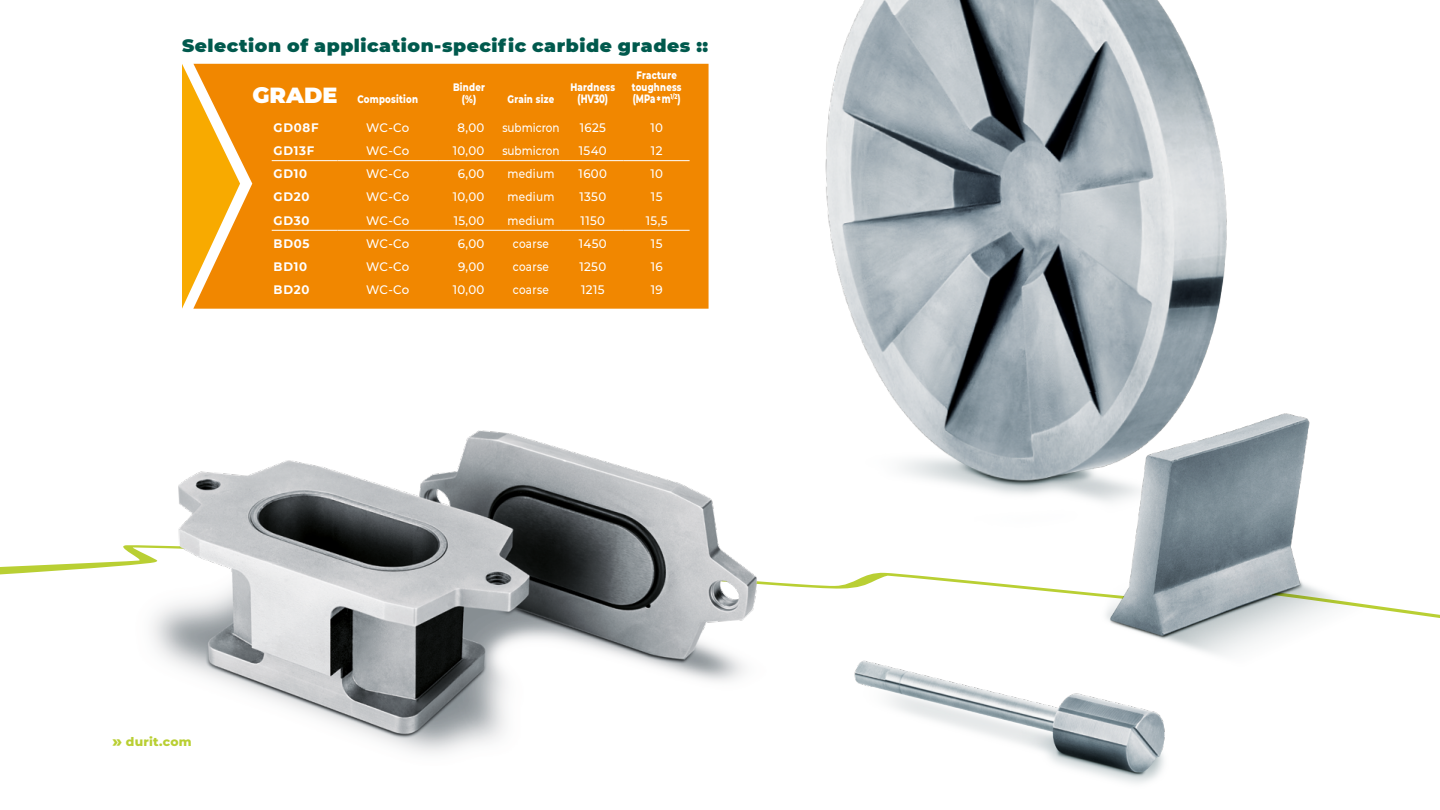
<style>
.page{position:relative;width:1440px;height:810px;background:#fff}
.page>*{position:absolute;margin:0;border:0;box-sizing:border-box;transform-origin:0 0}
.t1{font:900 17.77px "Montserrat";letter-spacing:.03em;color:#00594d;scale:1.05 1}
.t2{font:500 12.3px "Montserrat";letter-spacing:.03em;color:#fff;scale:.96 1}
.t3{font:500 12.3px "Montserrat";letter-spacing:.03em;color:#fff;scale:.85 1}
.t4{font:700 12.3px "Montserrat";letter-spacing:.06em;color:#fff;scale:.96 1}
.t5{font:500 12.3px "Montserrat";color:#fff;scale:.85 1}
.t6{font:800 12.3px "Montserrat";letter-spacing:.02em;color:#b9cf33}
.t7{font:800 12.3px "Montserrat";letter-spacing:-.01em;color:#fff;scale:.69 1}
.t8{font:800 12.3px "Montserrat";letter-spacing:-.01em;color:#fff;scale:.7 1}
.t9{font:800 11.02px/11.6px "Montserrat";letter-spacing:.03em;color:#fff;text-align:center;scale:.78 1}
.t10{font:800 11.02px/11.6px "Montserrat";letter-spacing:.03em;color:#fff;text-align:center;scale:.77 1}
.s1{font-weight:900;font-size:21.83px}
.s2{font-size:16.35px}
</style>
<div class="page">
<svg style="left:0;top:561px;width:1440px;height:57px"></svg>
<img style="left:795px;top:160px;width:286px;height:408px">
<img style="left:826px;top:0;width:401px;height:481px">
<img style="left:854px;top:660px;width:306px;height:124px">
<img style="left:855px;top:661px;width:310px;height:112px">
<img style="left:117px;top:430px;width:678px;height:323px">
<img style="left:1081px;top:392px;width:290px;height:301px">
<img style="left:1111px;top:414px;width:198px;height:221px">
<div style="left:240px;top:64px;width:469px;height:245px;background:#f18700"></div>
<hr style="left:272px;top:160px;width:65px;height:1px;background:#fff">
<hr style="left:337px;top:160px;width:101px;height:1px;background:#fff">
<hr style="left:438px;top:160px;width:62px;height:1px;background:#fff">
<hr style="left:500px;top:160px;width:62px;height:1px;background:#fff">
<hr style="left:562px;top:160px;width:62px;height:1px;background:#fff">
<hr style="left:624px;top:160px;width:66px;height:1px;background:#fff">
<hr style="left:272px;top:230px;width:65px;height:1px;background:#fff">
<hr style="left:337px;top:230px;width:101px;height:1px;background:#fff">
<hr style="left:438px;top:230px;width:62px;height:1px;background:#fff">
<hr style="left:500px;top:230px;width:62px;height:1px;background:#fff">
<hr style="left:562px;top:230px;width:62px;height:1px;background:#fff">
<hr style="left:624px;top:230px;width:66px;height:1px;background:#fff">
<svg style="left:182px;top:64px;width:58px;height:245px"></svg>
<h1 class="t1" style="left:182px;top:33px;width:503px">Selection of application-specific carbide grades ::</h1>
<p class="t9" style="left:252px;top:92px;width:214px"><span class="s1">GRADE</span> Composition</p>
<p class="t9" style="left:453px;top:81px;width:43px">Binder (%)</p>
<p class="t9" style="left:507px;top:92px;width:62px">Grain size</p>
<p class="t9" style="left:570px;top:81px;width:59px">Hardness</p>
<p class="t8" style="left:578px;top:89px;width:45px">(HV30)</p>
<p class="t10" style="left:632px;top:69px;width:66px">Fracture toughness</p>
<p class="t7" style="left:633px;top:89px;width:71px">(MPa * m<sup>1/2</sup>)</p>
<p class="t4" style="left:274px;top:119px;width:48px">GD08F</p>
<p class="t2" style="left:366px;top:119px;width:47px">WC-Co</p>
<p class="t2" style="left:457px;top:119px;width:30px">8,00</p>
<p class="t5" style="left:502px;top:119px;width:69px">submicron</p>
<p class="t2" style="left:580px;top:119px;width:29px">1625</p>
<p class="t2" style="left:650px;top:119px;width:15px">10</p>
<p class="t4" style="left:274px;top:142px;width:44px">GD13F</p>
<p class="t2" style="left:366px;top:142px;width:47px">WC-Co</p>
<p class="t2" style="left:453px;top:142px;width:35px">10,00</p>
<p class="t5" style="left:502px;top:142px;width:69px">submicron</p>
<p class="t2" style="left:579px;top:142px;width:31px">1540</p>
<p class="t2" style="left:651px;top:142px;width:13px">12</p>
<p class="t4" style="left:274px;top:165px;width:36px">GD10</p>
<p class="t2" style="left:366px;top:165px;width:47px">WC-Co</p>
<p class="t2" style="left:458px;top:165px;width:29px">6,00</p>
<p class="t3" style="left:507px;top:165px;width:57px">medium</p>
<p class="t2" style="left:579px;top:165px;width:31px">1600</p>
<p class="t2" style="left:650px;top:165px;width:15px">10</p>
<p class="t4" style="left:274px;top:188px;width:39px">GD20</p>
<p class="t2" style="left:366px;top:188px;width:47px">WC-Co</p>
<p class="t2" style="left:453px;top:188px;width:35px">10,00</p>
<p class="t3" style="left:507px;top:188px;width:57px">medium</p>
<p class="t2" style="left:580px;top:188px;width:29px">1350</p>
<p class="t2" style="left:651px;top:188px;width:13px">15</p>
<p class="t4" style="left:274px;top:211px;width:39px">GD30</p>
<p class="t2" style="left:366px;top:212px;width:47px">WC-Co</p>
<p class="t2" style="left:454px;top:212px;width:34px">15,00</p>
<p class="t3" style="left:507px;top:212px;width:57px">medium</p>
<p class="t2" style="left:581px;top:212px;width:27px">1150</p>
<p class="t2" style="left:646px;top:212px;width:24px">15,5</p>
<p class="t4" style="left:274px;top:234px;width:39px">BD05</p>
<p class="t2" style="left:366px;top:235px;width:47px">WC-Co</p>
<p class="t2" style="left:458px;top:235px;width:29px">6,00</p>
<p class="t3" style="left:513px;top:235px;width:44px">coarse</p>
<p class="t2" style="left:579px;top:235px;width:31px">1450</p>
<p class="t2" style="left:651px;top:235px;width:13px">15</p>
<p class="t4" style="left:274px;top:257px;width:36px">BD10</p>
<p class="t2" style="left:366px;top:258px;width:47px">WC-Co</p>
<p class="t2" style="left:458px;top:258px;width:29px">9,00</p>
<p class="t3" style="left:513px;top:258px;width:44px">coarse</p>
<p class="t2" style="left:579px;top:258px;width:29px">1250</p>
<p class="t2" style="left:651px;top:258px;width:14px">16</p>
<p class="t4" style="left:274px;top:281px;width:39px">BD20</p>
<p class="t2" style="left:366px;top:281px;width:47px">WC-Co</p>
<p class="t2" style="left:453px;top:281px;width:35px">10,00</p>
<p class="t3" style="left:513px;top:281px;width:44px">coarse</p>
<p class="t2" style="left:581px;top:281px;width:26px">1215</p>
<p class="t2" style="left:651px;top:281px;width:14px">19</p>
<p class="t6" style="left:112px;top:733px;width:81px"><span class="s2">»</span> durit.com</p>
</div>
